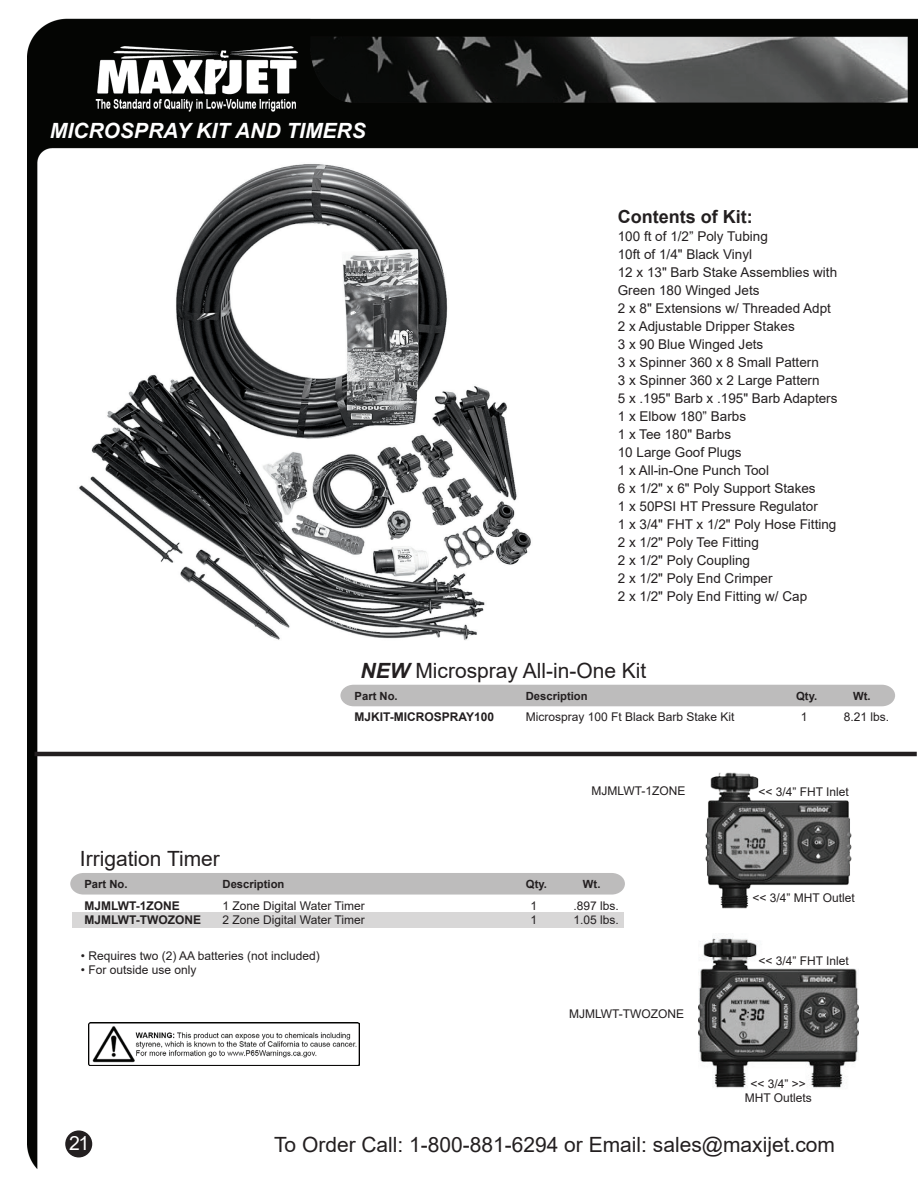
<style>
.page{position:relative;width:918px;height:1188px;background:#fff}
.page>*{position:absolute;margin:0;border:0;box-sizing:border-box;transform-origin:0 0}
.t1{font:21px "Arial";color:#231f20}
.t2{font:italic 700 21px "Arial";color:#fff}
.t3{font:19.5px "Arial";color:#fff}
.t4{font:700 18px "Arial";color:#231f20}
.t5{font:13.5px/18px "Arial";color:#231f20}
.t6{font:12px/14.4px "Arial";color:#231f20}
.t7{font:700 12px/14.4px "Arial";color:#231f20}
.t8{font:700 11.25px "Arial";color:#231f20}
.s1{font-weight:700;font-style:italic}
</style>
<div class="page">
<img style="left:27px;top:18px;width:891px;height:1151px">
<div style="left:65px;top:1130px;width:27px;height:27px;background:#231f20;border-radius:50%"></div>
<img style="left:75px;top:162px;width:465px;height:485px">
<div style="left:70px;top:873px;width:555px;height:22px;background:#bdbcbc"></div>
<img style="left:698px;top:760px;width:160px;height:160px">
<img style="left:698px;top:933px;width:160px;height:160px">
<img style="left:88px;top:1022px;width:272px;height:43px">
<div style="left:72px;top:912px;width:552px;height:15px;background:#d8d7d7"></div>
<hr style="left:35px;top:752px;width:882px;height:4px;background:#231f20">
<div style="left:340px;top:685px;width:555px;height:21px;background:#bdbcbc"></div>
<h1 class="t2" style="left:50px;top:117px;width:317px">MICROSPRAY KIT AND TIMERS</h1>
<h3 class="t4" style="left:618px;top:204px;width:136px">Contents of Kit:</h3>
<p class="t5" style="left:618px;top:227px;width:221px">100 ft of 1/2” Poly Tubing<br>10ft of 1/4" Black Vinyl<br>12 x 13" Barb Stake Assemblies with<br>Green 180 Winged Jets<br>2 x 8" Extensions w/ Threaded Adpt<br>2 x Adjustable Dripper Stakes<br>3 x 90 Blue Winged Jets<br>3 x Spinner 360 x 8 Small Pattern<br>3 x Spinner 360 x 2 Large Pattern<br>5 x .195" Barb x .195" Barb Adapters<br>1 x Elbow 180” Barbs<br>1 x Tee 180" Barbs<br>10 Large Goof Plugs<br>1 x All-in-One Punch Tool<br>6 x 1/2" x 6" Poly Support Stakes<br>1 x 50PSI HT Pressure Regulator<br>1 x 3/4" FHT x 1/2" Poly Hose Fitting<br>2 x 1/2" Poly Tee Fitting<br>2 x 1/2" Poly Coupling<br>2 x 1/2" Poly End Crimper<br>2 x 1/2" Poly End Fitting w/ Cap</p>
<h1 class="t1" style="left:361px;top:656px;width:287px"><span class="s1">NEW</span> Microspray All-in-One Kit</h1>
<p class="t8" style="left:796px;top:688px;width:23px">Qty.</p>
<p class="t8" style="left:853px;top:688px;width:19px">Wt.</p>
<p class="t8" style="left:355px;top:688px;width:45px">Part No.</p>
<p class="t8" style="left:526px;top:688px;width:63px">Description</p>
<p class="t7" style="left:355px;top:710px;width:141px">MJKIT-MICROSPRAY100</p>
<p class="t6" style="left:526px;top:710px;width:210px">Microspray 100 Ft Black Barb Stake Kit</p>
<p class="t6" style="left:801px;top:710px;width:8px">1</p>
<p class="t6" style="left:844px;top:710px;width:47px">8.21 lbs.</p>
<h1 class="t1" style="left:80px;top:844px;width:142px">Irrigation Timer</h1>
<p class="t6" style="left:592px;top:783px;width:95px">MJMLWT-1ZONE</p>
<p class="t8" style="left:526px;top:877px;width:23px">Qty.</p>
<p class="t8" style="left:583px;top:877px;width:19px">Wt.</p>
<p class="t8" style="left:84px;top:877px;width:45px">Part No.</p>
<p class="t8" style="left:223px;top:877px;width:63px">Description</p>
<p class="t7" style="left:84px;top:898px;width:118px">MJMLWT-1ZONE<br>MJMLWT-TWOZONE</p>
<p class="t6" style="left:223px;top:898px;width:144px">1 Zone Digital Water Timer<br>2 Zone Digital Water Timer</p>
<p class="t6" style="left:531px;top:898px;width:8px">1<br>1</p>
<p class="t6" style="left:573px;top:898px;width:47px">.897 lbs.<br>1.05 lbs.</p>
<p class="t6" style="left:81px;top:948px;width:240px">• Requires two (2) AA batteries (not included)</p>
<p class="t6" style="left:81px;top:963px;width:117px">• For outside use only</p>
<p class="t6" style="left:569px;top:1007px;width:117px">MJMLWT-TWOZONE</p>
<p class="t6" style="left:758px;top:784px;width:92px">&lt;&lt; 3/4” FHT Inlet</p>
<p class="t6" style="left:752px;top:891px;width:104px">&lt;&lt; 3/4” MHT Outlet</p>
<p class="t6" style="left:758px;top:954px;width:92px">&lt;&lt; 3/4” FHT Inlet</p>
<p class="t6" style="left:745px;top:1076px;width:69px;text-align:center">&lt;&lt; 3/4” &gt;&gt;<br>MHT Outlets</p>
<h2 class="t3" style="left:69px;top:1130px;width:22px">21</h2>
<h1 class="t1" style="left:274px;top:1130px;width:562px">To Order Call: 1-800-881-6294 or Email: sales@maxijet.com</h1>
</div>
